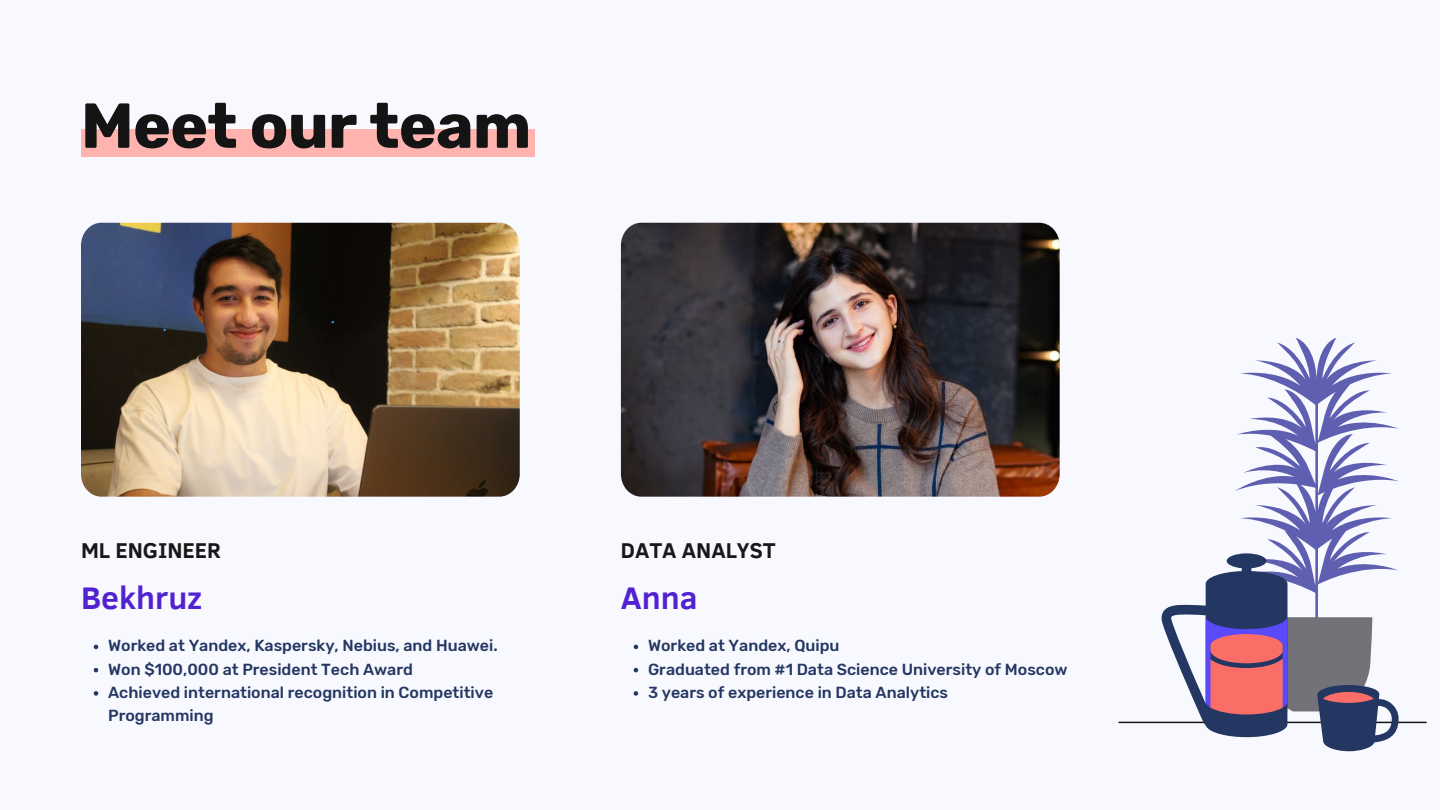
<style>
.page{position:relative;width:1440px;height:810px;background:#f8f8ff}
.page>*{position:absolute;margin:0;border:0;box-sizing:border-box;transform-origin:0 0}
.t1{font:700 63.4px "Rubik";letter-spacing:-.01em;color:#141414}
.t2{font:700 32px "Clear Sans";color:#5222d0}
.t3{font:700 22px "Clear Sans";color:#181818}
.t4{font:500 16px/23.2px "Rubik";color:#243762}
</style>
<div class="page">
<img style="left:81px;top:223px;width:439px;height:274px">
<img style="left:621px;top:223px;width:439px;height:274px">
<hr style="left:1119px;top:722px;width:307px;height:1px;background:#141414">
<svg style="left:1235px;top:338px;width:163px;height:215px"></svg>
<svg style="left:1161px;top:553px;width:238px;height:198px"></svg>
<div style="left:81px;top:129px;width:453px;height:28px;background:#ffb3ae"></div>
<svg style="left:94px;top:645px;width:4px;height:4px"></svg>
<svg style="left:94px;top:668px;width:4px;height:4px"></svg>
<svg style="left:94px;top:691px;width:4px;height:5px"></svg>
<svg style="left:634px;top:645px;width:4px;height:4px"></svg>
<svg style="left:634px;top:668px;width:4px;height:4px"></svg>
<svg style="left:634px;top:691px;width:4px;height:5px"></svg>
<p class="t1" style="left:81px;top:89px;width:452px">Meet our team</p>
<p class="t3" style="left:81px;top:535px;width:142px">ML ENGINEER</p>
<p class="t3" style="left:621px;top:535px;width:156px">DATA ANALYST</p>
<p class="t2" style="left:81px;top:574px;width:122px">Bekhruz</p>
<h1 class="t4" style="left:108px;top:634px;width:391px">Worked at Yandex, Kaspersky, Nebius, and Huawei.</h1>
<h3 class="t4" style="left:108px;top:658px;width:306px">Won $100,000 at President Tech Award</h3>
<h2 class="t4" style="left:108px;top:681px;width:387px">Achieved international recognition in Competitive<br>Programming</h2>
<h2 class="t2" style="left:621px;top:574px;width:78px">Anna</h2>
<p class="t4" style="left:648px;top:634px;width:193px">Worked at Yandex, Quipu</p>
<p class="t4" style="left:648px;top:658px;width:421px">Graduated from #1 Data Science University of Moscow</p>
<h3 class="t4" style="left:648px;top:681px;width:302px">3 years of experience in Data Analytics</h3>
</div>
